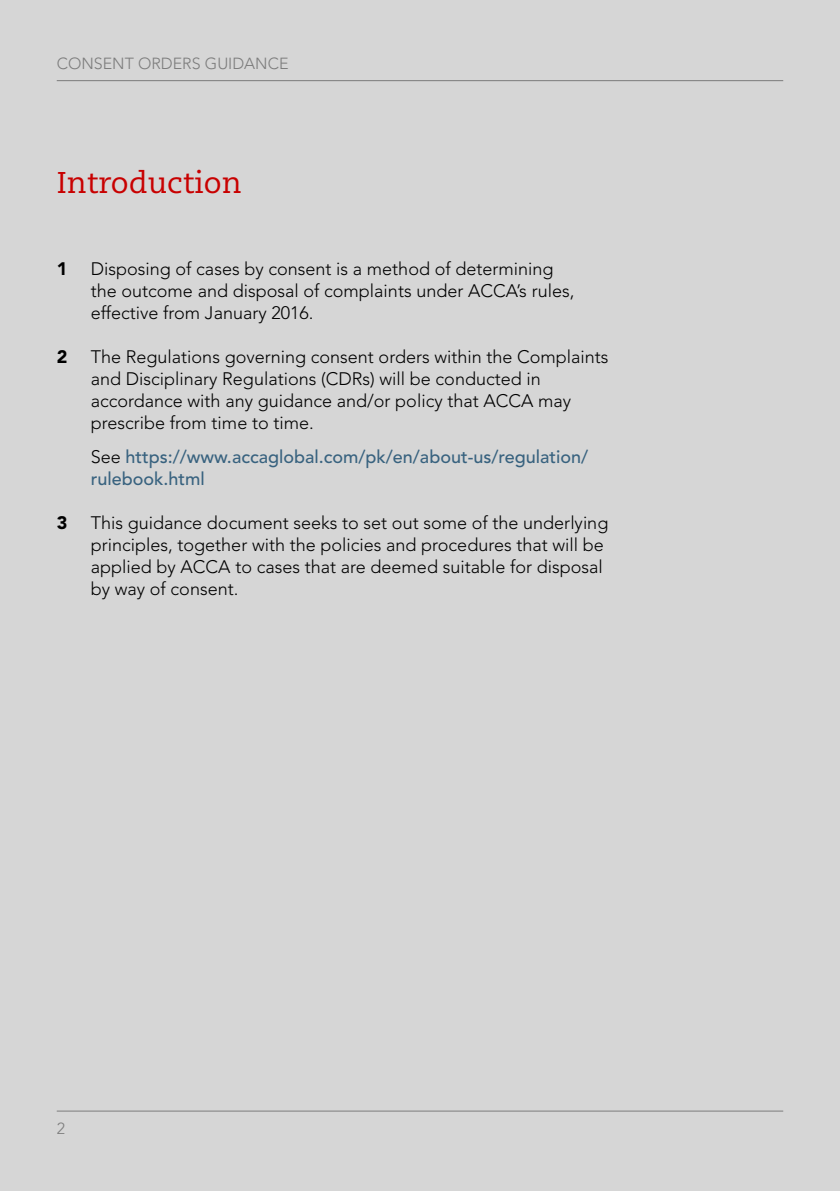
<style>
.page{position:relative;width:840px;height:1191px;background:#fff}
.page>*{position:absolute;margin:0;border:0;box-sizing:border-box;transform-origin:0 0}
.t1{font:30px "Caecilia LT Std";color:#c80000}
.t2{font:300 18px/22px "Avenir LT Std";color:#000}
.t3{font:500 18px/22px "Avenir LT Std";color:#38627f}
.t4{font:900 18px "Avenir LT Std";color:#000}
.t5{font:300 16px "Avenir LT Std";color:#7c7c7c}
.s1{font-weight:300;color:#000}
</style>
<div class="page">
<div style="left:0;top:0;width:838px;height:1191px;background:#d6d6d6"></div>
<hr style="left:57px;top:1110px;width:725px;height:1px;background:#7c7c7c">
<hr style="left:57px;top:80px;width:725px;height:1px;background:#7c7c7c">
<p class="t5" style="left:57px;top:54px;width:233px">CONSENT ORDERS GUIDANCE</p>
<h1 class="t1" style="left:57px;top:165px;width:186px">Introduction</h1>
<p class="t4" style="left:57px;top:258px;width:12px">1</p>
<p class="t2" style="left:91px;top:258px;width:485px">Disposing of cases by consent is a method of determining the outcome and disposal of complaints under ACCA’s rules, effective from January 2016.</p>
<p class="t4" style="left:57px;top:346px;width:12px">2</p>
<p class="t2" style="left:91px;top:346px;width:519px">The Regulations governing consent orders within the Complaints and Disciplinary Regulations (CDRs) will be conducted in accordance with any guidance and/or policy that ACCA may prescribe from time to time.</p>
<p class="t3" style="left:91px;top:446px;width:498px"><span class="s1">See</span> https://www.accaglobal.com/pk/en/about-us/regulation/ rulebook.html</p>
<p class="t4" style="left:57px;top:511px;width:12px">3</p>
<p class="t2" style="left:91px;top:511px;width:518px">This guidance document seeks to set out some of the underlying principles, together with the policies and procedures that will be applied by ACCA to cases that are deemed suitable for disposal by way of consent.</p>
<p class="t5" style="left:57px;top:1119px;width:10px">2</p>
</div>
